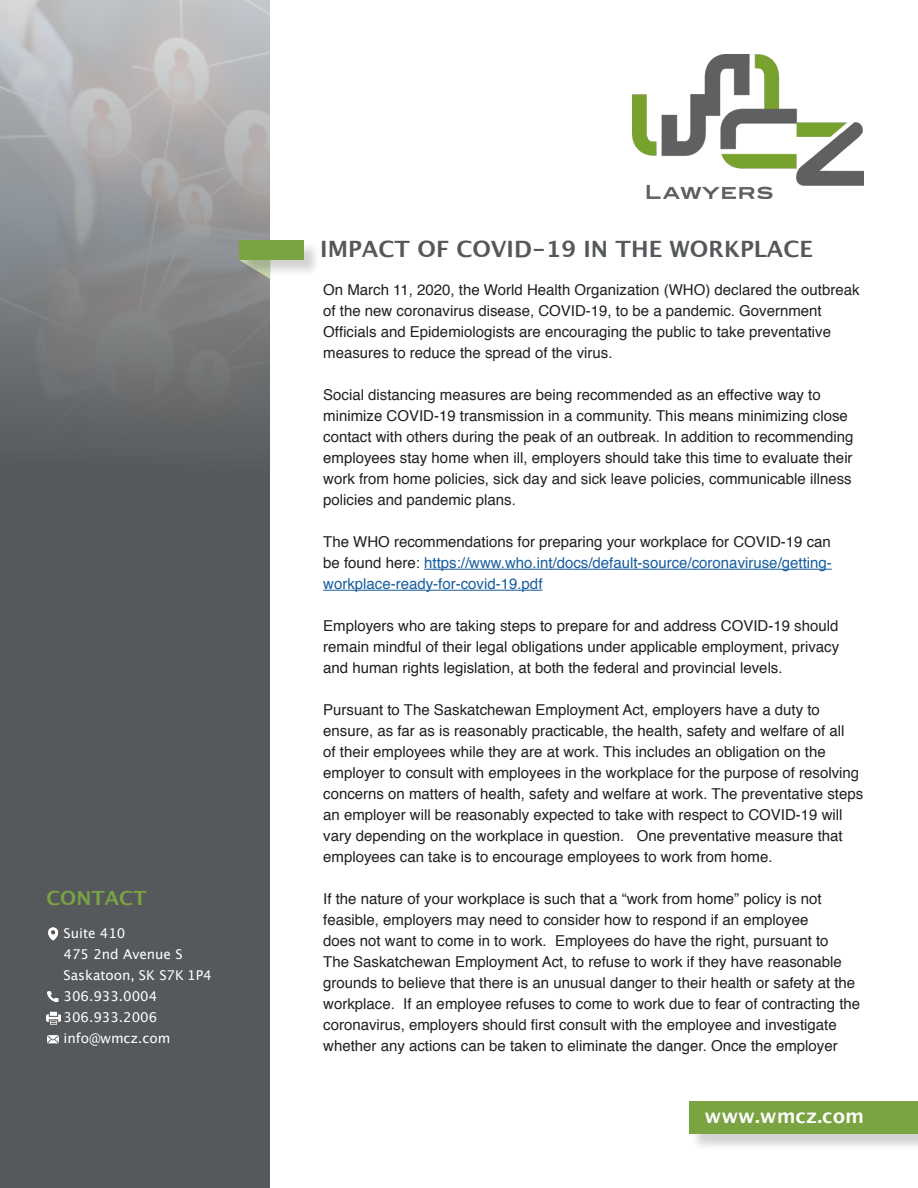
<style>
.page{position:relative;width:918px;height:1188px;background:#fff}
.page>*{position:absolute;margin:0;border:0;box-sizing:border-box;transform-origin:0 0}
.t1{font:700 22.5px "Lucida Grande";color:#55585a}
.t2{font:700 19.5px "Lucida Grande";color:#fff}
.t3{font:700 19.5px "Lucida Grande";color:#79a441}
.t4{font:15px/21px "Helvetica";color:#231f20}
.t5{font:15px/21px "Helvetica";color:#175d9e;text-align:justify}
.t6{font:13.5px "Lucida Grande";color:#fff}
.s1{color:#231f20}
</style>
<div class="page">
<svg style="left:0;top:0;width:270px;height:1188px;background:#6d6f71"></svg>
<img style="left:632px;top:54px;width:232px;height:145px">
<div style="left:690px;top:1103px;width:228px;height:49px;background:#231f20;opacity:.2"></div>
<div style="left:689px;top:1102px;width:229px;height:32px;background:#79a441"></div>
<hr style="left:424px;top:569px;width:408px;height:1px;background:#175d9e">
<hr style="left:323px;top:590px;width:220px;height:1px;background:#175d9e">
<img style="left:46px;top:1011px;width:14px;height:14px">
<img style="left:46px;top:991px;width:14px;height:13px">
<img style="left:46px;top:928px;width:14px;height:13px">
<img style="left:46px;top:1032px;width:14px;height:14px">
<svg style="left:239px;top:260px;width:31px;height:19px"></svg>
<div style="left:240px;top:241px;width:82px;height:36px;background:#231f20;opacity:.2"></div>
<div style="left:239px;top:240px;width:64px;height:20px;background:#79a441"></div>
<p class="t3" style="left:46px;top:882px;width:102px">CONTACT</p>
<p class="t6" style="left:64px;top:926px;width:63px">Suite 410</p>
<p class="t6" style="left:64px;top:947px;width:121px">475 2nd Avenue S</p>
<p class="t6" style="left:64px;top:968px;width:150px">Saskatoon, SK S7K 1P4</p>
<p class="t6" style="left:64px;top:989px;width:95px">306.933.0004</p>
<p class="t6" style="left:64px;top:1010px;width:95px">306.933.2006</p>
<p class="t6" style="left:64px;top:1031px;width:108px">info@wmcz.com</p>
<p class="t1" style="left:320px;top:231px;width:494px">IMPACT OF COVID-19 IN THE WORKPLACE</p>
<p class="t4" style="left:323px;top:280px;width:538px">On March 11, 2020, the World Health Organization (WHO) declared the outbreak of the new coronavirus disease, COVID-19, to be a pandemic. Government Officials and Epidemiologists are encouraging the public to take preventative measures to reduce the spread of the virus.</p>
<p class="t4" style="left:323px;top:385px;width:532px">Social distancing measures are being recommended as an effective way to minimize COVID-19 transmission in a community. This means minimizing close contact with others during the peak of an outbreak. In addition to recommending employees stay home when ill, employers should take this time to evaluate their work from home policies, sick day and sick leave policies, communicable illness policies and pandemic plans.</p>
<p class="t5" style="left:323px;top:532px;width:510px"><span class="s1">The WHO recommendations for preparing your workplace for COVID-19 can be found here:</span> https://www.who.int/docs/default-source/coronaviruse/getting&shy;workplace-ready-for-covid-19.pdf</p>
<p class="t4" style="left:323px;top:616px;width:518px;text-align:justify">Employers who are taking steps to prepare for and address COVID-19 should remain mindful of their legal obligations under applicable employment, privacy and human rights legislation, at both the federal and provincial levels.</p>
<p class="t4" style="left:323px;top:700px;width:542px">Pursuant to The Saskatchewan Employment Act, employers have a duty to ensure, as far as is reasonably practicable, the health, safety and welfare of all<br>of their employees while they are at work. This includes an obligation on the employer to consult with employees in the workplace for the purpose of resolving concerns on matters of health, safety and welfare at work. The preventative steps an employer will be reasonably expected to take with respect to COVID-19 will vary depending on the workplace in question. One preventative measure that employees can take is to encourage employees to work from home.</p>
<p class="t4" style="left:323px;top:889px;width:538px">If the nature of your workplace is such that a “work from home” policy is not feasible, employers may need to consider how to respond if an employee<br>does not want to come in to work. Employees do have the right, pursuant to<br>The Saskatchewan Employment Act, to refuse to work if they have reasonable grounds to believe that there is an unusual danger to their health or safety at the workplace. If an employee refuses to come to work due to fear of contracting the coronavirus, employers should first consult with the employee and investigate whether any actions can be taken to eliminate the danger. Once the employer</p>
<p class="t2" style="left:705px;top:1100px;width:161px">www.wmcz.com</p>
</div>
